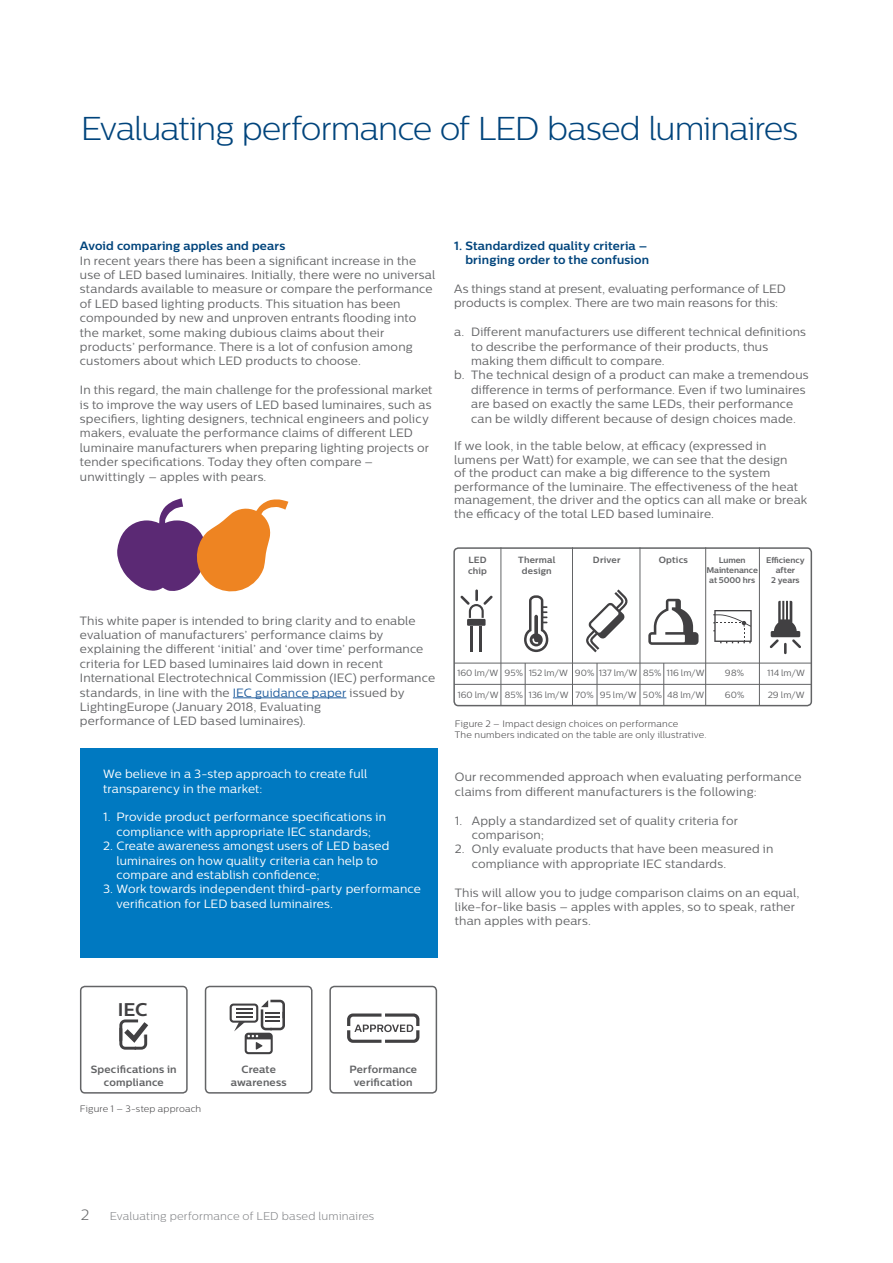
<style>
.page{position:relative;width:893px;height:1263px;background:#fff}
.page>*{position:absolute;margin:0;border:0;box-sizing:border-box;transform-origin:0 0}
.t1{font:300 33px "Centrale Sans";letter-spacing:-.03em;color:#00447c}
.t2{font:700 18.45px "Centrale Sans";color:#414042}
.t3{font:300 15px "Centrale Sans";color:#636466}
.t4{font:12px/14.4px "Centrale Sans";letter-spacing:.015em;color:#636466}
.t5{font:12px/14.4px "Centrale Sans";letter-spacing:.015em;color:#fff}
.t6{font:700 12px/14.4px "Centrale Sans";letter-spacing:.015em;color:#00447c;text-align:right}
.t7{font:300 11.25px "Centrale Sans";letter-spacing:.015em;color:#808285}
.t8{font:700 10.5px/12.6px "Centrale Sans";letter-spacing:.015em;color:#636466;text-align:center}
.t9{font:300 9.3px/11.1px "Centrale Sans";letter-spacing:.02em;color:#414042}
.t10{font:9px "Centrale Sans";letter-spacing:-.005em;color:#636466}
.t11{font:700 9px/10.8px "Centrale Sans";letter-spacing:.02em;color:#636466}
.t12{font:700 8.25px/9.9px "Centrale Sans";letter-spacing:-.01em;color:#636466;text-align:center}
.s1{color:#215e9e}
</style>
<div class="page">
<div style="left:453px;top:547px;width:359px;height:159px;border:2px solid #636466;border-radius:4px"></div>
<hr style="left:501px;top:547px;width:1px;height:159px;background:#636466">
<hr style="left:572px;top:547px;width:1px;height:159px;background:#636466">
<hr style="left:640px;top:547px;width:1px;height:159px;background:#636466">
<hr style="left:525px;top:663px;width:1px;height:43px;background:#636466">
<hr style="left:705px;top:547px;width:1px;height:159px;background:#636466">
<hr style="left:759px;top:547px;width:1px;height:159px;background:#636466">
<hr style="left:454px;top:684px;width:357px;height:1px;background:#636466">
<hr style="left:454px;top:663px;width:357px;height:1px;background:#636466">
<hr style="left:597px;top:663px;width:1px;height:43px;background:#636466">
<hr style="left:663px;top:663px;width:1px;height:43px;background:#636466">
<div style="left:80px;top:748px;width:357px;height:210px;background:#0079c1"></div>
<hr style="left:233px;top:697px;width:113px;height:1px;background:#215e9e">
<div style="left:80px;top:986px;width:108px;height:107px;border:2px solid #636466;border-radius:4px"></div>
<div style="left:205px;top:986px;width:107px;height:107px;border:2px solid #636466;border-radius:4px"></div>
<div style="left:329px;top:986px;width:108px;height:107px;border:2px solid #636466;border-radius:4px"></div>
<svg style="left:117px;top:498px;width:171px;height:94px"></svg>
<svg style="left:119px;top:1019px;width:29px;height:31px"></svg>
<svg style="left:230px;top:1000px;width:55px;height:54px"></svg>
<svg style="left:347px;top:1013px;width:72px;height:30px"></svg>
<hr style="left:480px;top:627px;width:2px;height:25px;background:#414042">
<hr style="left:471px;top:627px;width:2px;height:25px;background:#414042">
<div style="left:467px;top:619px;width:19px;height:7px;background:#414042"></div>
<svg style="left:460px;top:589px;width:33px;height:29px"></svg>
<svg style="left:524px;top:595px;width:24px;height:57px"></svg>
<svg style="left:770px;top:601px;width:31px;height:53px"></svg>
<svg style="left:586px;top:589px;width:42px;height:63px"></svg>
<svg style="left:648px;top:599px;width:50px;height:46px"></svg>
<svg style="left:713px;top:610px;width:39px;height:33px"></svg>
<h1 class="t1" style="left:81px;top:109px;width:719px">Evaluating performance of LED based luminaires</h1>
<p class="t6" style="left:80px;top:239px;width:207px">Avoid comparing apples and pears</p>
<p class="t4" style="left:80px;top:253px;width:357px">In recent years there has been a significant increase in the use of LED based luminaires. Initially, there were no universal standards available to measure or compare the performance of LED based lighting products. This situation has been compounded by new and unproven entrants flooding into the market, some making dubious claims about their products’ performance. There is a lot of confusion among customers about which LED products to choose.</p>
<p class="t4" style="left:80px;top:383px;width:354px">In this regard, the main challenge for the professional market is to improve the way users of LED based luminaires, such as specifiers, lighting designers, technical engineers and policy makers, evaluate the performance claims of different LED luminaire manufacturers when preparing lighting projects or tender specifications. Today they often compare – unwittingly – apples with pears.</p>
<p class="t4" style="left:80px;top:613px;width:357px">This white paper is intended to bring clarity and to enable evaluation of manufacturers’ performance claims by explaining the different ‘initial’ and ‘over time’ performance criteria for LED based luminaires laid down in recent International Electrotechnical Commission (IEC) performance standards, in line with the <span class="s1">IEC guidance paper</span> issued by LightingEurope (January 2018, Evaluating<br>performance of LED based luminaires).</p>
<p class="t5" style="left:103px;top:766px;width:266px">We believe in a 3-step approach to create full transparency in the market:</p>
<p class="t5" style="left:103px;top:810px;width:284px;text-align:center">1. Provide product performance specifications in compliance with appropriate IEC standards;</p>
<p class="t5" style="left:117px;top:838px;width:274px;text-indent:-13px">2. Create awareness amongst users of LED based luminaires on how quality criteria can help to compare and establish confidence;</p>
<p class="t5" style="left:117px;top:882px;width:306px;text-indent:-13px">3. Work towards independent third-party performance verification for LED based luminaires.</p>
<p class="t6" style="left:454px;top:238px;width:197px">1. Standardized quality criteria – bringing order to the confusion</p>
<p class="t4" style="left:454px;top:281px;width:333px">As things stand at present, evaluating performance of LED products is complex. There are two main reasons for this:</p>
<p class="t4" style="left:454px;top:324px;width:353px">a. Different manufacturers use different technical definitions</p>
<p class="t4" style="left:471px;top:339px;width:299px">to describe the performance of their products, thus</p>
<p class="t4" style="left:471px;top:353px;width:195px">making them difficult to compare.</p>
<p class="t4" style="left:454px;top:368px;width:356px">b. The technical design of a product can make a tremendous</p>
<p class="t4" style="left:471px;top:382px;width:336px">difference in terms of performance. Even if two luminaires</p>
<p class="t4" style="left:471px;top:396px;width:324px">are based on exactly the same LEDs, their performance</p>
<p class="t4" style="left:471px;top:411px;width:326px">can be wildly different because of design choices made.</p>
<p class="t4" style="left:454px;top:439px;width:355px;line-height:13.5px">If we look, in the table below, at efficacy (expressed in lumens per Watt) for example, we can see that the design<br>of the product can make a big difference to the system performance of the luminaire. The effectiveness of the heat management, the driver and the optics can all make or break the efficacy of the total LED based luminaire.</p>
<p class="t11" style="left:468px;top:554px;width:20px">LED chip</p>
<p class="t11" style="left:518px;top:554px;width:39px;text-align:center">Thermal design</p>
<p class="t11" style="left:593px;top:554px;width:29px">Driver</p>
<p class="t11" style="left:659px;top:554px;width:31px">Optics</p>
<p class="t12" style="left:706px;top:554px;width:53px;line-height:10.8px">Lumen<br>Maintenance</p>
<p class="t12" style="left:709px;top:575px;width:47px">at 5000 hrs</p>
<p class="t12" style="left:766px;top:555px;width:40px">Efficiency after<br>2 years</p>
<p class="t10" style="left:457px;top:668px;width:249px">160 lm/W 95% 152 lm/W 90% 137 lm/W 85% 116 lm/W</p>
<p class="t10" style="left:725px;top:668px;width:21px">98%</p>
<p class="t10" style="left:767px;top:668px;width:39px">114 lm/W</p>
<p class="t10" style="left:457px;top:689px;width:248px">160 lm/W 85% 136 lm/W 70% 95 lm/W 50% 48 lm/W</p>
<p class="t10" style="left:725px;top:689px;width:21px">60%</p>
<p class="t10" style="left:768px;top:689px;width:38px">29 lm/W</p>
<p class="t9" style="left:455px;top:718px;width:253px">Figure 2 – Impact design choices on performance<br>The numbers indicated on the table are only illustrative.</p>
<p class="t4" style="left:455px;top:770px;width:348px">Our recommended approach when evaluating performance claims from different manufacturers is the following:</p>
<p class="t4" style="left:472px;top:813px;width:268px;text-indent:-17px">1. Apply a standardized set of quality criteria for comparison;</p>
<p class="t4" style="left:472px;top:842px;width:303px;text-indent:-17px">2. Only evaluate products that have been measured in compliance with appropriate IEC standards.</p>
<p class="t4" style="left:455px;top:885px;width:346px">This will allow you to judge comparison claims on an equal, like-for-like basis – apples with apples, so to speak, rather than apples with pears.</p>
<h2 class="t2" style="left:118px;top:999px;width:32px">IEC</h2>
<p class="t8" style="left:91px;top:1063px;width:87px">Specifications in compliance</p>
<p class="t8" style="left:231px;top:1063px;width:57px">Create awareness</p>
<p class="t8" style="left:349px;top:1063px;width:69px">Performance verification</p>
<p class="t9" style="left:80px;top:1103px;width:123px">Figure 1 – 3-step approach</p>
<p class="t3" style="left:81px;top:1207px;width:10px">2</p>
<p class="t7" style="left:110px;top:1210px;width:266px">Evaluating performance of LED based luminaires</p>
</div>
